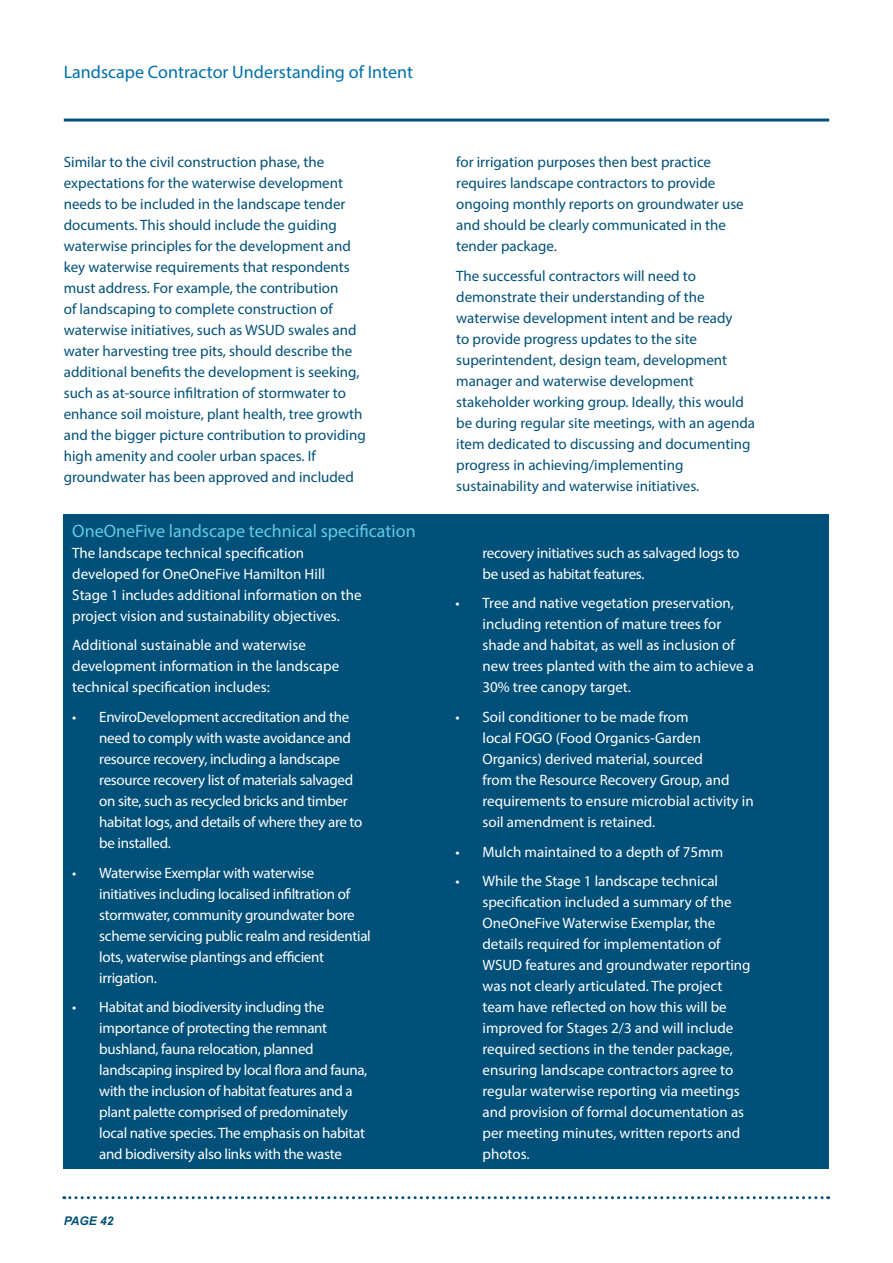
<style>
.page{position:relative;width:893px;height:1263px;background:#fff}
.page>*{position:absolute;margin:0;border:0;box-sizing:border-box;transform-origin:0 0}
.t1{font:18px "Myriad Pro";color:#62cae4}
.t2{font:18px "Myriad Pro";color:#0070aa}
.t3{font:15px/21px "Myriad Pro";color:#005079}
.t4{font:15px/21px "Myriad Pro";color:#fff}
.t5{font:15px/21px "Myriad Pro";letter-spacing:-.02em;color:#fff}
.t6{font:italic 700 12px "Arial";color:#005079}
</style>
<div class="page">
<svg style="left:64px;top:1196px;width:765px;height:3px"></svg>
<hr style="left:64px;top:119px;width:765px;height:3px;background:#005178">
<div style="left:64px;top:514px;width:765px;height:655px;background:#005079"></div>
<p class="t2" style="left:64px;top:65px;width:351px">Landscape Contractor Understanding of Intent</p>
<p class="t3" style="left:64px;top:153px;width:303px">Similar to the civil construction phase, the expectations for the waterwise development needs to be included in the landscape tender documents. This should include the guiding waterwise principles for the development and key waterwise requirements that respondents must address. For example, the contribution<br>of landscaping to complete construction of waterwise initiatives, such as WSUD swales and water harvesting tree pits, should describe the additional benefits the development is seeking, such as at-source infiltration of stormwater to enhance soil moisture, plant health, tree growth and the bigger picture contribution to providing high amenity and cooler urban spaces. If groundwater has been approved and included</p>
<p class="t3" style="left:456px;top:153px;width:289px">for irrigation purposes then best practice requires landscape contractors to provide ongoing monthly reports on groundwater use and should be clearly communicated in the tender package.</p>
<p class="t3" style="left:456px;top:267px;width:300px">The successful contractors will need to demonstrate their understanding of the waterwise development intent and be ready<br>to provide progress updates to the site superintendent, design team, development manager and waterwise development stakeholder working group. Ideally, this would be during regular site meetings, with an agenda item dedicated to discussing and documenting progress in achieving/implementing sustainability and waterwise initiatives.</p>
<p class="t1" style="left:72px;top:524px;width:345px">OneOneFive landscape technical specification</p>
<p class="t4" style="left:72px;top:544px;width:291px">The landscape technical specification developed for OneOneFive Hamilton Hill Stage 1 includes additional information on the project vision and sustainability objectives.</p>
<p class="t4" style="left:72px;top:636px;width:268px">Additional sustainable and waterwise development information in the landscape technical specification includes:</p>
<p class="t5" style="left:99px;top:708px;width:265px;text-indent:-27px">• EnviroDevelopment accreditation and the need to comply with waste avoidance and resource recovery, including a landscape resource recovery list of materials salvaged on site, such as recycled bricks and timber habitat logs, and details of where they are to be installed.</p>
<p class="t5" style="left:99px;top:863px;width:273px;text-indent:-27px">• Waterwise Exemplar with waterwise initiatives including localised infiltration of stormwater, community groundwater bore scheme servicing public realm and residential lots, waterwise plantings and efficient irrigation.</p>
<p class="t5" style="left:99px;top:998px;width:270px;text-indent:-27px">• Habitat and biodiversity including the importance of protecting the remnant bushland, fauna relocation, planned landscaping inspired by local flora and fauna, with the inclusion of habitat features and a plant palette comprised of predominately local native species. The emphasis on habitat and biodiversity also links with the waste</p>
<p class="t6" style="left:64px;top:1214px;width:51px">PAGE 42</p>
<p class="t5" style="left:482px;top:544px;width:259px">recovery initiatives such as salvaged logs to be used as habitat features.</p>
<p class="t4" style="left:482px;top:594px;width:273px;text-indent:-27px">• Tree and native vegetation preservation, including retention of mature trees for shade and habitat, as well as inclusion of new trees planted with the aim to achieve a 30% tree canopy target.</p>
<p class="t4" style="left:482px;top:708px;width:273px;text-indent:-27px">• Soil conditioner to be made from<br>local FOGO (Food Organics-Garden Organics) derived material, sourced<br>from the Resource Recovery Group, and requirements to ensure microbial activity in soil amendment is retained.</p>
<p class="t4" style="left:455px;top:842px;width:269px">• Mulch maintained to a depth of 75mm</p>
<p class="t4" style="left:482px;top:872px;width:270px;text-indent:-27px">• While the Stage 1 landscape technical specification included a summary of the OneOneFive Waterwise Exemplar, the details required for implementation of WSUD features and groundwater reporting was not clearly articulated. The project team have reflected on how this will be improved for Stages 2/3 and will include required sections in the tender package, ensuring landscape contractors agree to regular waterwise reporting via meetings and provision of formal documentation as per meeting minutes, written reports and photos.</p>
</div>
